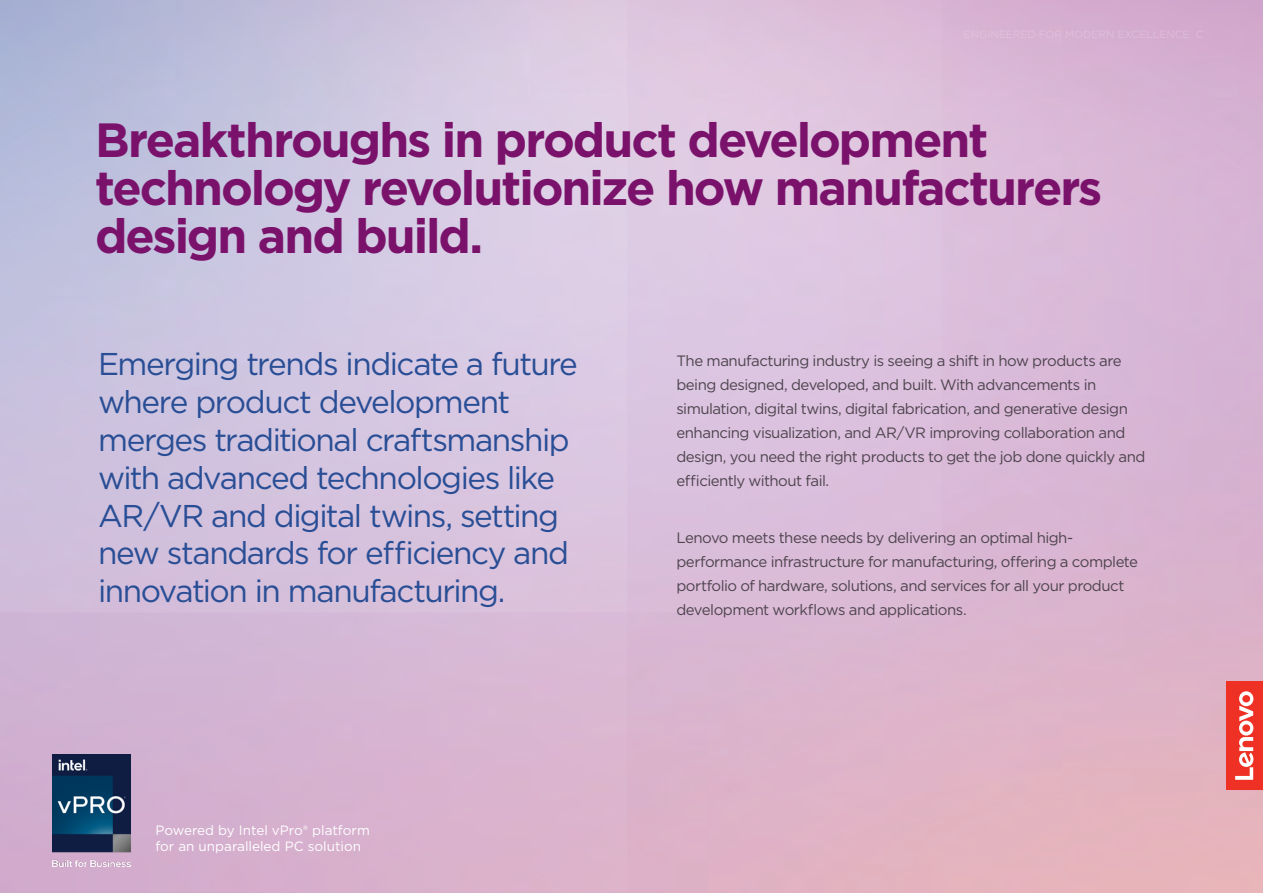
<style>
.page{position:relative;width:1263px;height:893px;background:#fff}
.page>*{position:absolute;margin:0;border:0;box-sizing:border-box;transform-origin:0 0}
.t1{font:700 48px/48px "Gotham";letter-spacing:-.04em;color:#7a126b}
.t2{font:31.5px/37.8px "Gotham";letter-spacing:-.045em;color:#294e95}
.t3{font:15px/24px "Gotham";letter-spacing:-.035em;color:#4e444e}
.t4{font:13.5px/16.2px "Gotham";color:#fff}
</style>
<div class="page">
<img style="left:942px;top:0;width:321px;height:893px">
<img style="left:0;top:0;width:942px;height:893px">
<img style="left:52px;top:755px;width:78px;height:111px">
<div style="left:1227px;top:682px;width:36px;height:108px;background:#ee3124"></div>
<svg style="left:1235px;top:691px;width:18px;height:89px"></svg>
<h1 class="t1" style="left:95px;top:116px;width:1009px">Breakthroughs in product development technology revolutionize how manufacturers design and build.</h1>
<h2 class="t2" style="left:98px;top:345px;width:481px">Emerging trends indicate a future where product development merges traditional craftsmanship with advanced technologies like<br>AR/VR and digital twins, setting new standards for efficiency and innovation in manufacturing.</h2>
<p class="t3" style="left:676px;top:349px;width:471px">The manufacturing industry is seeing a shift in how products are being designed, developed, and built. With advancements in simulation, digital twins, digital fabrication, and generative design enhancing visualization, and AR/VR improving collaboration and design, you need the right products to get the job done quickly and efficiently without fail.</p>
<p class="t3" style="left:676px;top:526px;width:463px">Lenovo meets these needs by delivering an optimal high&shy;performance infrastructure for manufacturing, offering a complete portfolio of hardware, solutions, and services for all your product development workflows and applications.</p>
<p class="t4" style="left:155px;top:822px;width:216px">Powered by Intel vPro® platform for an unparalleled PC solution</p>
</div>
